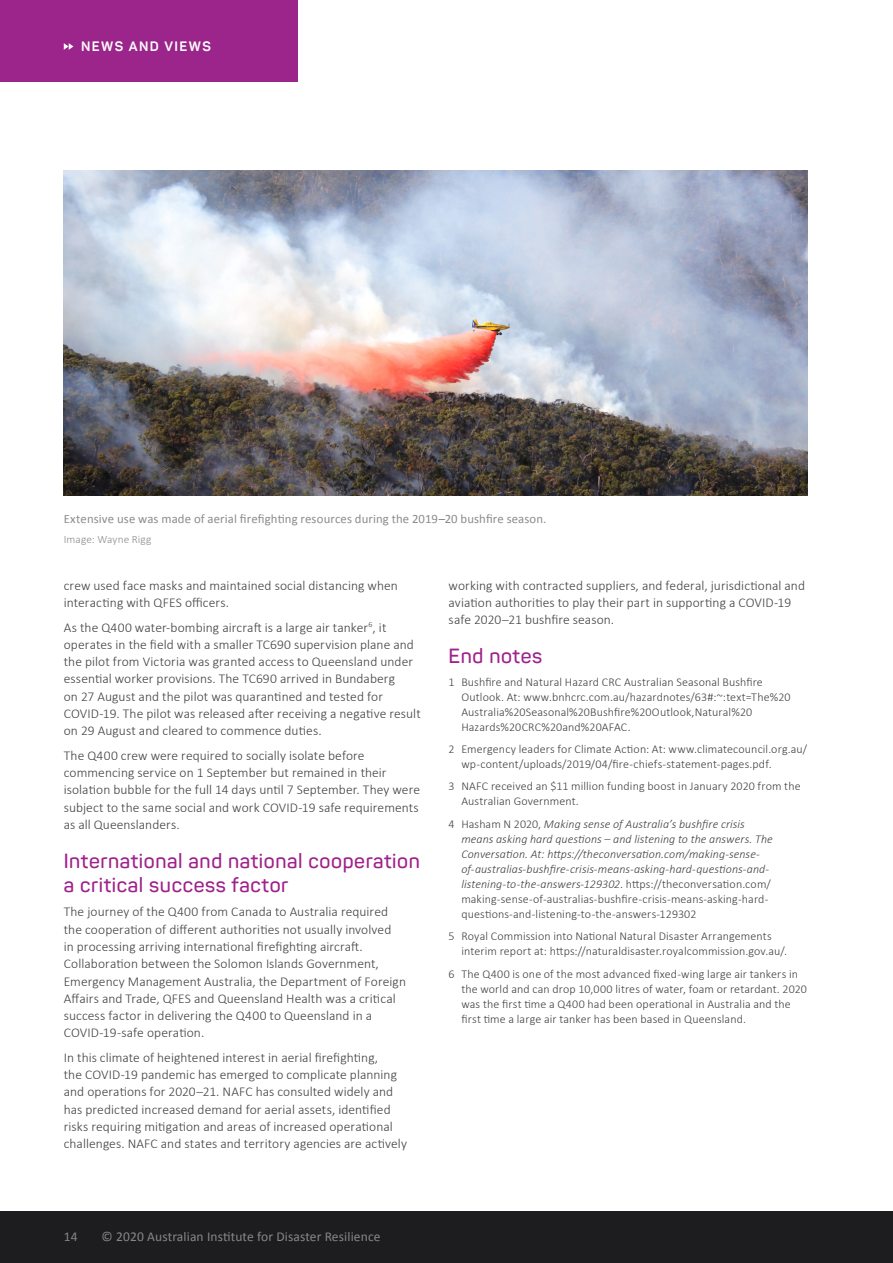
<style>
.page{position:relative;width:893px;height:1263px;background:#fff}
.page>*{position:absolute;margin:0;border:0;box-sizing:border-box;transform-origin:0 0}
.t1{font:600 20.25px/24px "Panton";letter-spacing:.03em;color:#9f218b}
.t2{font:300 13.5px/17.2px "Calibri";letter-spacing:.005em;color:#414042}
.t3{font:13.5px "Calibri";letter-spacing:.01em;color:#868788}
.t4{font:700 13.5px "Panton";letter-spacing:.11em;color:#fff}
.t5{font:12.75px "Calibri";letter-spacing:.01em;color:#8a8c8e}
.t6{font:300 12px/15px "Calibri";letter-spacing:.01em;color:#414042}
.t7{font:italic 300 12px/15px "Calibri";letter-spacing:.005em;color:#414042}
.t8{font:300 11.25px "Calibri";letter-spacing:.01em;color:#8a8c8e}
.s1{font-style:normal}
</style>
<div class="page">
<div style="left:0;top:1212px;width:893px;height:51px;background:#1d1d1f"></div>
<div style="left:0;top:0;width:298px;height:81px;background:#9b258a"></div>
<svg style="left:64px;top:43px;width:9px;height:7px"></svg>
<img style="left:64px;top:170px;width:744px;height:325px">
<p class="t4" style="left:81px;top:38px;width:131px">NEWS AND VIEWS</p>
<p class="t5" style="left:64px;top:511px;width:484px">Extensive use was made of aerial firefighting resources during the 2019–20 bushfire season.</p>
<p class="t8" style="left:64px;top:532px;width:89px">Image: Wayne Rigg</p>
<p class="t2" style="left:64px;top:576px;width:336px">crew used face masks and maintained social distancing when interacting with QFES officers.</p>
<p class="t2" style="left:64px;top:618px;width:358px">As the Q400 water-bombing aircraft is a large air tanker<sup>6</sup>, it operates in the field with a smaller TC690 supervision plane and the pilot from Victoria was granted access to Queensland under essential worker provisions. The TC690 arrived in Bundaberg<br>on 27 August and the pilot was quarantined and tested for COVID-19. The pilot was released after receiving a negative result on 29 August and cleared to commence duties.</p>
<p class="t2" style="left:64px;top:747px;width:358px">The Q400 crew were required to socially isolate before commencing service on 1 September but remained in their isolation bubble for the full 14 days until 7 September. They were subject to the same social and work COVID-19 safe requirements as all Queenslanders.</p>
<h1 class="t1" style="left:64px;top:848px;width:358px">International and national cooperation a critical success factor</h1>
<p class="t2" style="left:64px;top:903px;width:344px">The journey of the Q400 from Canada to Australia required the cooperation of different authorities not usually involved<br>in processing arriving international firefighting aircraft.<br>Collaboration between the Solomon Islands Government, Emergency Management Australia, the Department of Foreign Affairs and Trade, QFES and Queensland Health was a critical success factor in delivering the Q400 to Queensland in a COVID-19-safe operation.</p>
<p class="t2" style="left:64px;top:1049px;width:345px">In this climate of heightened interest in aerial firefighting,<br>the COVID-19 pandemic has emerged to complicate planning and operations for 2020–21. NAFC has consulted widely and has predicted increased demand for aerial assets, identified risks requiring mitigation and areas of increased operational challenges. NAFC and states and territory agencies are actively</p>
<p class="t2" style="left:449px;top:576px;width:358px">working with contracted suppliers, and federal, jurisdictional and aviation authorities to play their part in supporting a COVID-19 safe 2020–21 bushfire season.</p>
<h1 class="t1" style="left:449px;top:644px;width:95px">End notes</h1>
<p class="t6" style="left:461px;top:674px;width:331px;text-indent:-13px">1 Bushfire and Natural Hazard CRC Australian Seasonal Bushfire Outlook. At: www.bnhcrc.com.au/hazardnotes/63#:~:text=The%20<br>Australia%20Seasonal%20Bushfire%20Outlook,Natural%20<br>Hazards%20CRC%20and%20AFAC.</p>
<p class="t6" style="left:461px;top:741px;width:347px;text-indent:-13px">2 Emergency leaders for Climate Action: At: www.climatecouncil.org.au/ wp-content/uploads/2019/04/fire-chiefs-statement-pages.pdf.</p>
<p class="t6" style="left:461px;top:779px;width:341px;text-indent:-13px">3 NAFC received an $11 million funding boost in January 2020 from the<br>Australian Government.</p>
<p class="t7" style="left:461px;top:816px;width:313px;text-indent:-13px"><span class="s1">4 Hasham N 2020,</span> Making sense of Australia’s bushfire crisis means asking hard questions – and listening to the answers. The Conversation. At: https://theconversation.com/making-sense&shy;of-australias-bushfire-crisis-means-asking-hard-questions-and&shy;listening-to-the-answers-129302<span class="s1">. https://theconversation.com/ making-sense-of-australias-bushfire-crisis-means-asking-hard&shy;questions-and-listening-to-the-answers-129302</span></p>
<p class="t6" style="left:461px;top:929px;width:327px;text-indent:-13px">5 Royal Commission into National Natural Disaster Arrangements interim report at: https://naturaldisaster.royalcommission.gov.au/.</p>
<p class="t6" style="left:461px;top:966px;width:347px;text-indent:-13px">6 The Q400 is one of the most advanced fixed-wing large air tankers in the world and can drop 10,000 litres of water, foam or retardant. 2020 was the first time a Q400 had been operational in Australia and the first time a large air tanker has been based in Queensland.</p>
<p class="t3" style="left:64px;top:1228px;width:15px">14</p>
<p class="t3" style="left:102px;top:1228px;width:280px">© 2020 Australian Institute for Disaster Resilience</p>
</div>
